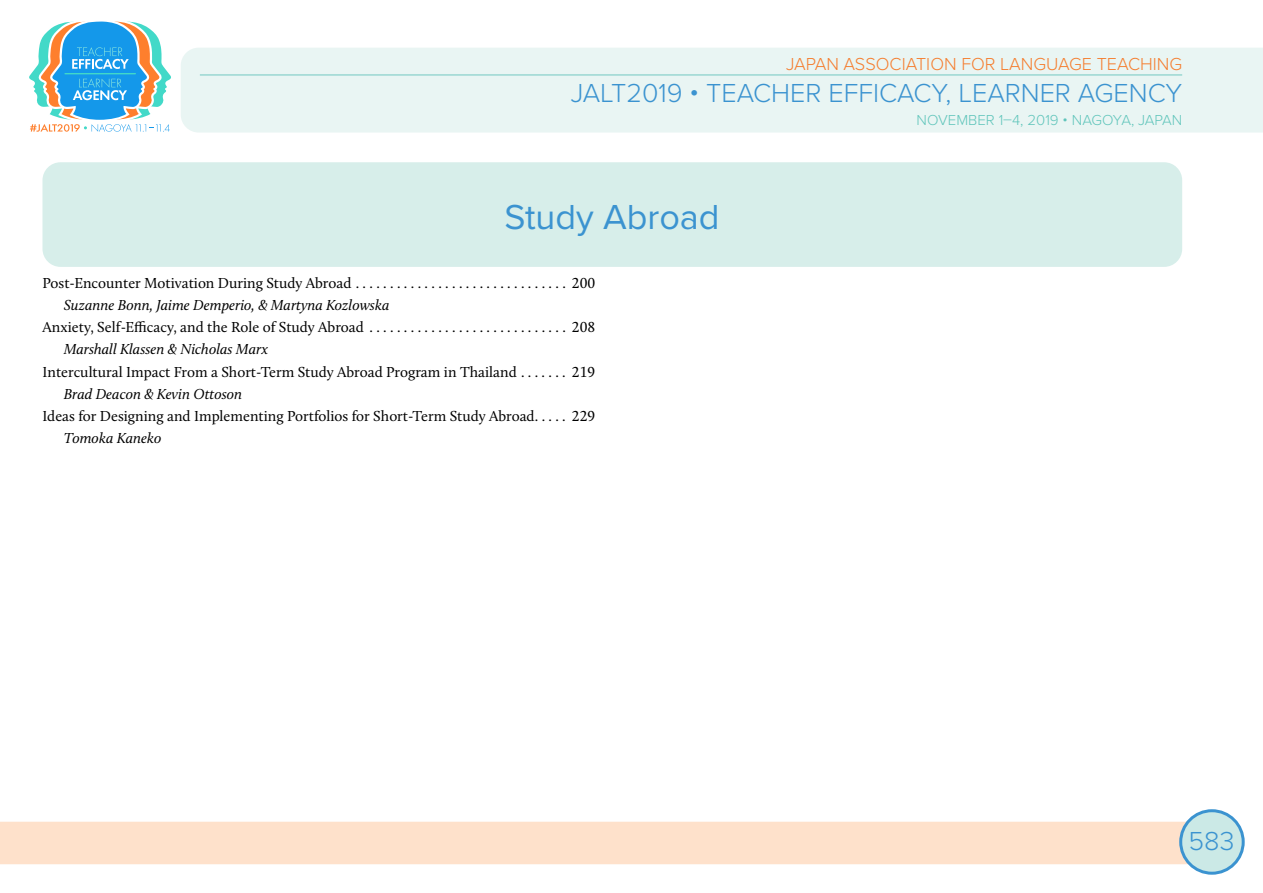
<style>
.page{position:relative;width:1263px;height:893px;background:#fff}
.page>*{position:absolute;margin:0;border:0;box-sizing:border-box;transform-origin:0 0}
.t1{font:36px "Proxima Nova";color:#3b93d0}
.t2{font:300 27px "Proxima Nova";color:#3b93d0}
.t3{font:300 18px "Proxima Nova";color:#f57d2e}
.t4{font:15px "Calluna";color:#000}
.t5{font:italic 15px "Calluna";color:#000}
.t6{font:300 15px "Proxima Nova";color:#60c5bb}
</style>
<div class="page">
<div style="left:181px;top:48px;width:1082px;height:85px;background:#e9f5f3"></div>
<div style="left:0;top:822px;width:1190px;height:42px;background:#fee1cb"></div>
<hr style="left:200px;top:74px;width:982px;height:2px;background:#9ad7d2">
<div style="left:1181px;top:811px;width:62px;height:62px;background:#cbe9e6;border-radius:50%"></div>
<div style="left:1179px;top:809px;width:66px;height:66px;border:3px solid #3b93d0;border-radius:50%"></div>
<svg style="left:29px;top:21px;width:142px;height:111px"></svg>
<div style="left:42px;top:162px;width:1140px;height:105px;background:#d7eeea;border-radius:18px"></div>
<p class="t3" style="left:786px;top:51px;width:397px">JAPAN ASSOCIATION FOR LANGUAGE TEACHING</p>
<h2 class="t2" style="left:571px;top:73px;width:613px">JALT2019 • TEACHER EFFICACY, LEARNER AGENCY</h2>
<p class="t6" style="left:916px;top:108px;width:267px">NOVEMBER 1–4, 2019 • NAGOYA, JAPAN</p>
<h1 class="t1" style="left:504px;top:190px;width:217px">Study Abroad</h1>
<p class="t4" style="left:43px;top:274px;width:554px">Post-Encounter Motivation During Study Abroad . . . . . . . . . . . . . . . . . . . . . . . . . . . . . . . 200</p>
<p class="t5" style="left:64px;top:296px;width:327px">Suzanne Bonn, Jaime Demperio, &amp; Martyna Kozlowska</p>
<p class="t4" style="left:43px;top:318px;width:554px">Anxiety, Self-Efficacy, and the Role of Study Abroad . . . . . . . . . . . . . . . . . . . . . . . . . . . . . 208</p>
<p class="t5" style="left:64px;top:340px;width:206px">Marshall Klassen &amp; Nicholas Marx</p>
<p class="t4" style="left:43px;top:363px;width:554px">Intercultural Impact From a Short-Term Study Abroad Program in Thailand . . . . . . . 219</p>
<p class="t5" style="left:64px;top:385px;width:180px">Brad Deacon &amp; Kevin Ottoson</p>
<p class="t4" style="left:43px;top:407px;width:554px">Ideas for Designing and Implementing Portfolios for Short-Term Study Abroad . . . . . 229</p>
<p class="t5" style="left:64px;top:429px;width:99px">Tomoka Kaneko</p>
<h2 class="t2" style="left:1188px;top:820px;width:47px">583</h2>
</div>
